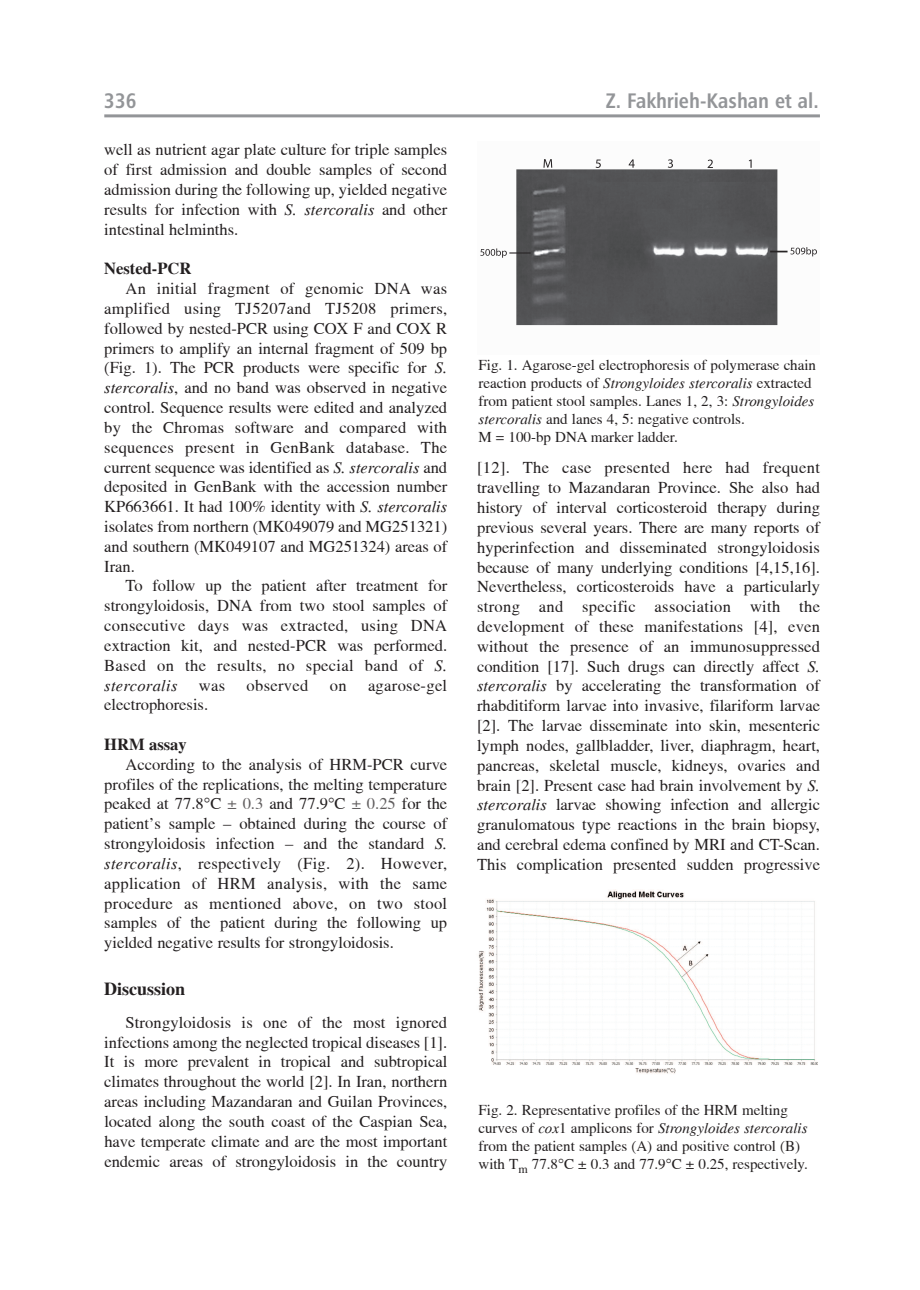
<style>
.page{position:relative;width:920px;height:1290px;background:#fff}
.page>*{position:absolute;margin:0;border:0;box-sizing:border-box;transform-origin:0 0}
.t1{font:21px "Humnst 777 Cn PL Bold A";color:#939598}
.t2{font:700 18px "Toronto";color:#231f20}
.t3{font:16.5px/19.8px "Toronto";color:#231f20;text-align:justify}
.t4{font:16.5px "Toronto";letter-spacing:.02em;color:#231f20}
.t5{font:700 16.5px "Toronto";color:#231f20}
.t6{font:15px/18px "Toronto";color:#231f20}
.s1{font-style:italic}
.s2{font-family:"Times New Roman"}
.s3{color:#615e5f}
</style>
<div class="page">
<hr style="left:104px;top:114px;width:716px;height:3px;background:#939598">
<img style="left:480px;top:159px;width:337px;height:167px">
<img style="left:478px;top:890px;width:340px;height:184px">
<p class="t1" style="left:104px;top:88px;width:34px">336</p>
<p class="t1" style="left:606px;top:88px;width:214px">Z. Fakhrieh-Kashan et al.</p>
<p class="t3" style="left:104px;top:140px;width:344px">well as nutrient agar plate culture for triple samples of first admission and double samples of second admission during the following up, yielded negative results for infection with <span class="s1">S. stercoralis</span> and other intestinal helminths.</p>
<p class="t5" style="left:104px;top:259px;width:89px">Nested-PCR</p>
<p class="t3" style="left:104px;top:279px;width:344px;text-indent:21px">An initial fragment of genomic DNA was amplified using TJ5207and TJ5208 primers, followed by nested-PCR using COX F and COX R primers to amplify an internal fragment of 509 bp (Fig. 1). The PCR products were specific for <span class="s1">S. stercoralis</span>, and no band was observed in negative control. Sequence results were edited and analyzed by the Chromas software and compared with sequences present in GenBank database. The current sequence was identified as <span class="s1">S. stercoralis</span> and deposited in GenBank with the accession number KP663661. It had 100% identity with <span class="s1">S. stercoralis </span>isolates from northern (MK049079 and MG251321) and southern (MK049107 and MG251324) areas of Iran.</p>
<p class="t3" style="left:104px;top:576px;width:344px;text-indent:21px">To follow up the patient after treatment for strongyloidosis, DNA from two stool samples of consecutive days was extracted, using DNA extraction kit, and nested-PCR was performed.<br>Based on the results, no special band of <span class="s1">S. stercoralis</span></p>
<p class="t3" style="left:199px;top:675px;width:28px">was</p>
<p class="t4" style="left:247px;top:676px;width:63px">observed</p>
<p class="t3" style="left:330px;top:675px;width:18px">on</p>
<p class="t4" style="left:368px;top:676px;width:81px">agarose-gel</p>
<p class="t3" style="left:104px;top:695px;width:105px">electrophoresis.</p>
<p class="t5" style="left:104px;top:735px;width:84px">HRM assay</p>
<p class="t3" style="left:104px;top:754px;width:344px;text-indent:21px">According to the analysis of HRM-PCR curve profiles of the replications, the melting temperature peaked at 77.8<span class="s2">°</span>C <span class="s3">± 0.3</span> and 77.9<span class="s2">°</span>C <span class="s3">± 0.25</span> for the patient’s sample – obtained during the course of strongyloidosis infection – and the standard <span class="s1">S. stercoralis</span>, respectively (Fig. 2). However, application of HRM analysis, with the same procedure as mentioned above, on two stool samples of the patient during the following up yielded negative results for strongyloidosis.</p>
<p class="t2" style="left:104px;top:978px;width:83px">Discussion</p>
<p class="t3" style="left:104px;top:1012px;width:344px;text-indent:21px">Strongyloidosis is one of the most ignored infections among the neglected tropical diseases [1].<br>It is more prevalent in tropical and subtropical climates throughout the world [2]. In Iran, northern areas including Mazandaran and Guilan Provinces, located along the south coast of the Caspian Sea, have temperate climate and are the most important endemic areas of strongyloidosis in the country</p>
<p class="t6" style="left:478px;top:355px;width:339px">Fig. 1. Agarose-gel electrophoresis of polymerase chain reaction products of <span class="s1">Strongyloides stercoralis</span> extracted from patient stool samples. Lanes 1, 2, 3: <span class="s1">Strongyloides stercoralis</span> and lanes 4, 5: negative controls.<br>M = 100-bp DNA marker ladder.</p>
<p class="t3" style="left:477px;top:458px;width:344px">[12]. The case presented here had frequent travelling to Mazandaran Province. She also had history of interval corticosteroid therapy during previous several years. There are many reports of hyperinfection and disseminated strongyloidosis because of many underlying conditions [4,15,16].<br>Nevertheless, corticosteroids have a particularly strong and specific association with the development of these manifestations [4], even without the presence of an immunosuppressed condition [17]. Such drugs can directly affect <span class="s1">S. stercoralis</span> by accelerating the transformation of rhabditiform larvae into invasive, filariform larvae [2]. The larvae disseminate into skin, mesenteric lymph nodes, gallbladder, liver, diaphragm, heart, pancreas, skeletal muscle, kidneys, ovaries and brain [2]. Present case had brain involvement by <span class="s1">S. stercoralis</span> larvae showing infection and allergic granulomatous type reactions in the brain biopsy, and cerebral edema confined by MRI and CT-Scan.<br>This complication presented sudden progressive</p>
<p class="t6" style="left:478px;top:1101px;width:331px">Fig. 2. Representative profiles of the HRM melting curves of <span class="s1">cox</span>1 amplicons for <span class="s1">Strongyloides stercoralis </span>from the patient samples (A) and positive control (B) with T<sub>m</sub> 77.8<span class="s2">°</span>C ± 0.3 and 77.9<span class="s2">°</span>C ± 0.25, respectively.</p>
</div>
